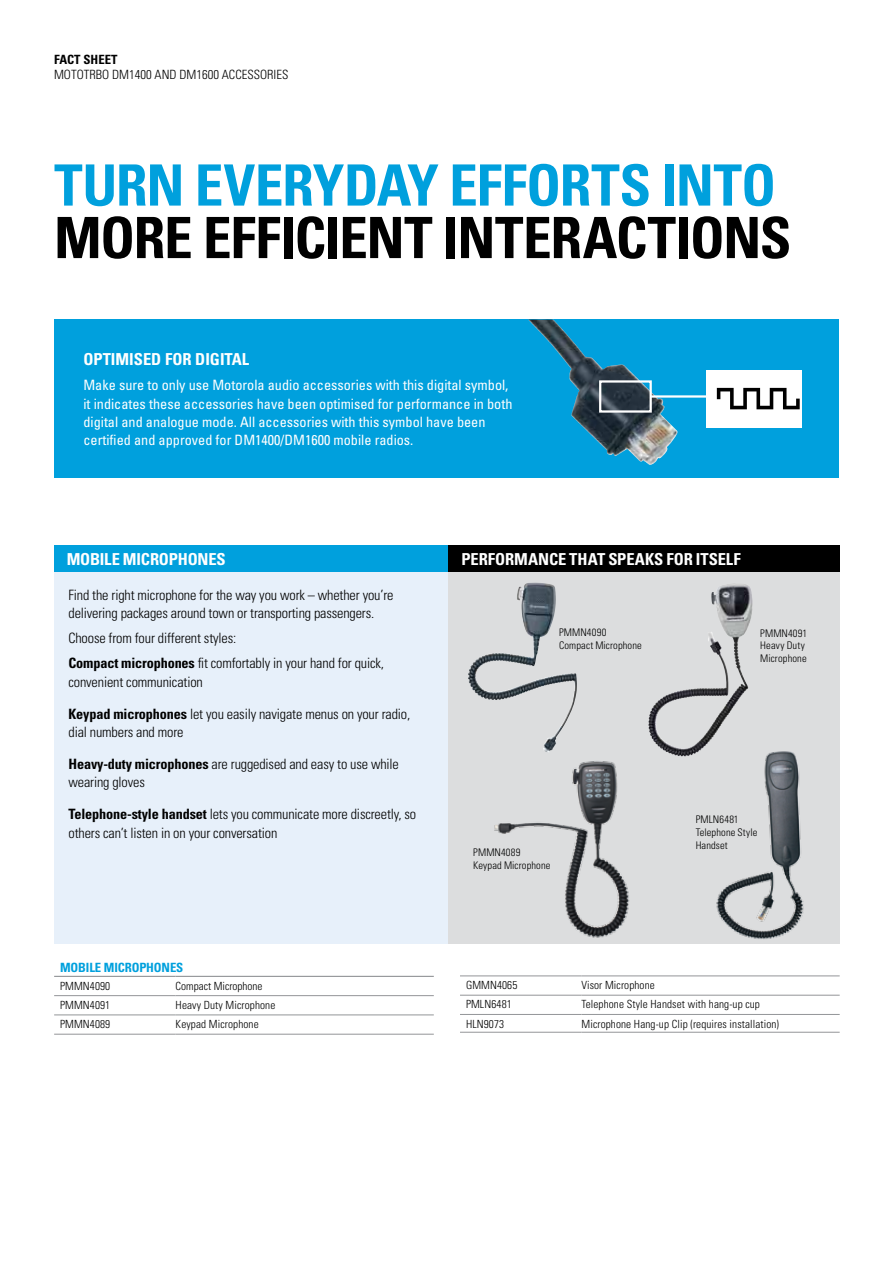
<style>
.page{position:relative;width:893px;height:1263px;background:#fff}
.page>*{position:absolute;margin:0;border:0;box-sizing:border-box;transform-origin:0 0}
.t1{font:700 condensed 57px "Univers";letter-spacing:-.01em;color:#000}
.t2{font:700 condensed 57px "Univers";letter-spacing:-.01em;color:#00a0dd}
.t3{font:700 condensed 16.5px "Univers";color:#fff}
.t4{font:300 condensed 14.25px/18.3px "Univers";letter-spacing:-.01em;color:#000}
.t5{font:condensed 14.25px/18.3px "Univers";color:#fff}
.t6{font:300 condensed 12.75px "Univers";color:#000}
.t7{font:700 condensed 12.75px "Univers";letter-spacing:-.01em;color:#00a0dd}
.t8{font:700 condensed 12.75px "Univers";color:#000}
.t9{font:300 condensed 11.25px "Univers";letter-spacing:.01em;color:#000}
.t10{font:300 condensed 10.5px/12.6px "Univers";letter-spacing:.01em;color:#000}
.s1{font-weight:700}
</style>
<div class="page">
<div style="left:54px;top:546px;width:405px;height:27px;background:#00a0dd"></div>
<div style="left:448px;top:546px;width:391px;height:27px;background:#000"></div>
<div style="left:54px;top:572px;width:405px;height:372px;background:#e7f0fa"></div>
<div style="left:448px;top:572px;width:391px;height:372px;background:#dcddde"></div>
<img style="left:485px;top:583px;width:49px;height:75px">
<img style="left:494px;top:761px;width:136px;height:177px">
<img style="left:701px;top:748px;width:103px;height:191px">
<img style="left:711px;top:583px;width:34px;height:125px">
<div style="left:54px;top:320px;width:785px;height:158px;background:#00a0dd"></div>
<img style="left:528px;top:320px;width:150px;height:145px">
<hr style="left:651px;top:395px;width:103px;height:3px;background:#fff">
<div style="left:599px;top:380px;width:53px;height:33px;border:2px solid #fff"></div>
<div style="left:706px;top:370px;width:96px;height:58px;background:#fff"></div>
<svg style="left:717px;top:388px;width:83px;height:21px"></svg>
<hr style="left:54px;top:995px;width:122px;height:1px;background:#939598">
<hr style="left:176px;top:995px;width:258px;height:1px;background:#939598">
<hr style="left:54px;top:1015px;width:122px;height:1px;background:#939598">
<hr style="left:176px;top:1015px;width:258px;height:1px;background:#939598">
<hr style="left:54px;top:1034px;width:122px;height:1px;background:#939598">
<hr style="left:176px;top:1034px;width:258px;height:1px;background:#939598">
<hr style="left:54px;top:976px;width:122px;height:1px;background:#939598">
<hr style="left:176px;top:976px;width:258px;height:1px;background:#939598">
<hr style="left:460px;top:976px;width:121px;height:1px;background:#939598">
<hr style="left:581px;top:976px;width:259px;height:1px;background:#939598">
<hr style="left:460px;top:995px;width:121px;height:1px;background:#939598">
<hr style="left:581px;top:995px;width:259px;height:1px;background:#939598">
<hr style="left:460px;top:1014px;width:121px;height:1px;background:#939598">
<hr style="left:581px;top:1014px;width:259px;height:1px;background:#939598">
<hr style="left:460px;top:1032px;width:121px;height:1px;background:#939598">
<hr style="left:581px;top:1032px;width:259px;height:1px;background:#939598">
<p class="t8" style="left:54px;top:52px;width:65px">FACT SHEET</p>
<p class="t6" style="left:54px;top:67px;width:236px">MOTOTRBO DM1400 AND DM1600 accessor ies</p>
<h1 class="t2" style="left:54px;top:150px;width:723px">TURN EVERYDAY EFFORTS INTO</h1>
<h1 class="t1" style="left:54px;top:203px;width:251px">MORE EFFICIEN</h1>
<h1 class="t1" style="left:404px;top:203px;width:352px">T INTERACTIONS</h1>
<p class="t3" style="left:83px;top:349px;width:159px">OPTIMISED FOR DIGITAL</p>
<p class="t5" style="left:83px;top:376px;width:430px">Make sure to only use Motorola audio accessories with this digital symbol, it indicates these accessories have been optimised for performance in both digital and analogue mode. All accessories with this symbol have been certified and approved for DM1400/DM1600 mobile radios.</p>
<p class="t3" style="left:67px;top:548px;width:161px">Mobile microphones</p>
<p class="t3" style="left:461px;top:548px;width:77px">PERFORMANCE</p>
<p class="t3" style="left:569px;top:548px;width:50px">THAT SPEA</p>
<p class="t3" style="left:645px;top:548px;width:97px">KS FOR ITSELF</p>
<p class="t4" style="left:68px;top:585px;width:327px">Find the right microphone for the way you work – whether you’re delivering packages around town or transporting passengers.</p>
<p class="t4" style="left:68px;top:625px;width:317px;line-height:25px">Choose from four different styles:<br><span class="s1">Compact microphones</span> fit comfortably in your hand for quick,</p>
<p class="t4" style="left:68px;top:672px;width:136px">convenient communication</p>
<p class="t4" style="left:68px;top:704px;width:343px"><span class="s1">Keypad microphones</span> let you easily navigate menus on your radio, dial numbers and more</p>
<p class="t4" style="left:68px;top:754px;width:332px"><span class="s1">Heavy-duty microphones</span> are ruggedised and easy to use while wearing gloves</p>
<p class="t4" style="left:68px;top:805px;width:349px"><span class="s1">Telephone-style handset</span> lets you communicate more discreetly, so others can’t listen in on your conversation</p>
<p class="t10" style="left:559px;top:626px;width:84px">PMMN4090<br>Compact Microphone</p>
<p class="t10" style="left:760px;top:626px;width:48px">PMMN4091<br>Heavy Duty<br>Microphone</p>
<p class="t10" style="left:696px;top:813px;width:63px">PMLN6481<br>Telephone Style<br>Handset</p>
<p class="t10" style="left:473px;top:846px;width:79px">PMMN4089<br>Keypad Microphone</p>
<p class="t7" style="left:60px;top:959px;width:125px">Mobile microphones</p>
<p class="t9" style="left:60px;top:979px;width:52px">PMMN4090</p>
<p class="t9" style="left:176px;top:979px;width:88px">Compact Microphone</p>
<p class="t9" style="left:60px;top:998px;width:52px">PMMN4091</p>
<p class="t9" style="left:176px;top:998px;width:101px">Heavy Duty Microphone</p>
<p class="t9" style="left:60px;top:1017px;width:52px">PMMN4089</p>
<p class="t9" style="left:176px;top:1017px;width:85px">Keypad Microphone</p>
<p class="t9" style="left:466px;top:978px;width:53px">GMMN4065</p>
<p class="t9" style="left:581px;top:978px;width:75px">Visor Microphone</p>
<p class="t9" style="left:466px;top:998px;width:47px">PMLN6481</p>
<p class="t9" style="left:581px;top:998px;width:180px">Telephone Style Handset with hang-up cup</p>
<p class="t9" style="left:466px;top:1017px;width:40px">HLN9073</p>
<p class="t9" style="left:581px;top:1017px;width:199px">Microphone Hang-up Clip (requires installation)</p>
</div>
